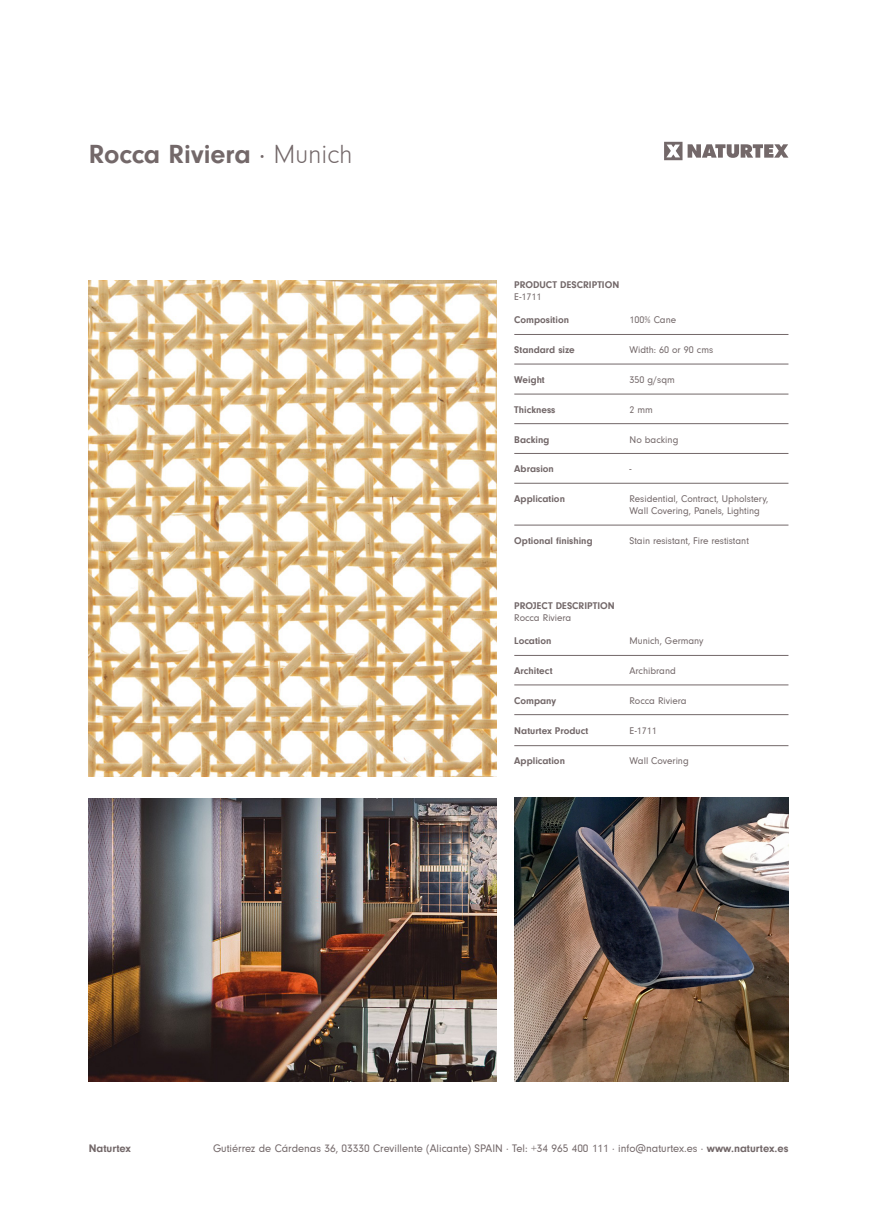
<style>
.page{position:relative;width:869px;height:1223px;background:#fff}
.page>*{position:absolute;margin:0;border:0;box-sizing:border-box;transform-origin:0 0}
.t1{font:700 27px "Neuzeit Gro";color:#736869}
.t2{font:11.25px "Neuzeit Gro";color:#736869}
.t3{font:700 11.25px "Neuzeit Gro";color:#736869}
.t4{font:10px/12px "Neuzeit Gro";color:#736869}
.t5{font:700 10px "Neuzeit Gro";color:#736869}
.s1{font-weight:400}
.s2{font-weight:300}
.s3{font-weight:700}
</style>
<div class="page">
<svg style="left:664px;top:142px;width:124px;height:18px"></svg>
<hr style="left:514px;top:334px;width:274px;height:1px;background:#736869">
<hr style="left:514px;top:655px;width:274px;height:1px;background:#736869">
<hr style="left:514px;top:364px;width:274px;height:1px;background:#736869">
<hr style="left:514px;top:684px;width:274px;height:1px;background:#736869">
<hr style="left:514px;top:714px;width:274px;height:1px;background:#736869">
<hr style="left:514px;top:394px;width:274px;height:1px;background:#736869">
<hr style="left:514px;top:745px;width:274px;height:1px;background:#736869">
<hr style="left:514px;top:453px;width:274px;height:1px;background:#736869">
<hr style="left:514px;top:423px;width:274px;height:1px;background:#736869">
<hr style="left:514px;top:483px;width:274px;height:1px;background:#736869">
<hr style="left:514px;top:525px;width:274px;height:1px;background:#736869">
<img style="left:89px;top:798px;width:407px;height:283px">
<img style="left:514px;top:797px;width:274px;height:284px">
<img style="left:89px;top:280px;width:407px;height:496px">
<p class="t1" style="left:89px;top:139px;width:265px">Rocca Riviera <span class="s1">·</span> <span class="s2">Munich</span></p>
<p class="t5" style="left:514px;top:279px;width:106px">PRODUCT DESCRIPTION</p>
<p class="t4" style="left:514px;top:291px;width:29px">E-1711</p>
<p class="t5" style="left:514px;top:314px;width:56px">Composition</p>
<p class="t4" style="left:629px;top:314px;width:48px">100% Cane</p>
<p class="t5" style="left:514px;top:344px;width:62px">Standard size</p>
<p class="t4" style="left:629px;top:344px;width:85px">Width: 60 or 90 cms</p>
<p class="t5" style="left:514px;top:374px;width:32px">Weight</p>
<p class="t4" style="left:629px;top:374px;width:47px">350 g/sqm</p>
<p class="t5" style="left:514px;top:404px;width:43px">Thickness</p>
<p class="t4" style="left:629px;top:403px;width:25px">2 mm</p>
<p class="t5" style="left:514px;top:434px;width:36px">Backing</p>
<p class="t4" style="left:629px;top:433px;width:50px">No backing</p>
<p class="t5" style="left:514px;top:463px;width:41px">Abrasion</p>
<p class="t4" style="left:629px;top:463px;width:4px">-</p>
<p class="t5" style="left:514px;top:493px;width:52px">Application</p>
<p class="t5" style="left:514px;top:535px;width:80px">Optional finishing</p>
<p class="t4" style="left:629px;top:493px;width:140px">Residential, Contract, Upholstery,<br>Wall Covering, Panels, Lighting</p>
<p class="t4" style="left:629px;top:535px;width:121px">Stain resistant, Fire restistant</p>
<p class="t5" style="left:514px;top:600px;width:102px">PROJECT DESCRIPTION</p>
<p class="t4" style="left:514px;top:612px;width:59px">Rocca Riviera</p>
<p class="t5" style="left:514px;top:635px;width:39px">Location</p>
<p class="t4" style="left:629px;top:635px;width:76px">Munich, Germany</p>
<p class="t5" style="left:514px;top:665px;width:40px">Architect</p>
<p class="t5" style="left:514px;top:695px;width:43px">Company</p>
<p class="t4" style="left:629px;top:665px;width:48px">Archibrand</p>
<p class="t4" style="left:629px;top:694px;width:59px">Rocca Riviera</p>
<p class="t5" style="left:514px;top:724px;width:76px">Naturtex Product</p>
<p class="t4" style="left:629px;top:724px;width:29px">E-1711</p>
<p class="t5" style="left:514px;top:755px;width:52px">Application</p>
<p class="t4" style="left:629px;top:755px;width:61px">Wall Covering</p>
<p class="t3" style="left:89px;top:1142px;width:44px">Naturtex</p>
<p class="t2" style="left:213px;top:1142px;width:576px">Gutiérrez de Cárdenas 36, 03330 Crevillente (Alicante) SPAIN · Tel: +34 965 400 111 · info@naturtex.es · <span class="s3">www.naturtex.es</span></p>
</div>
